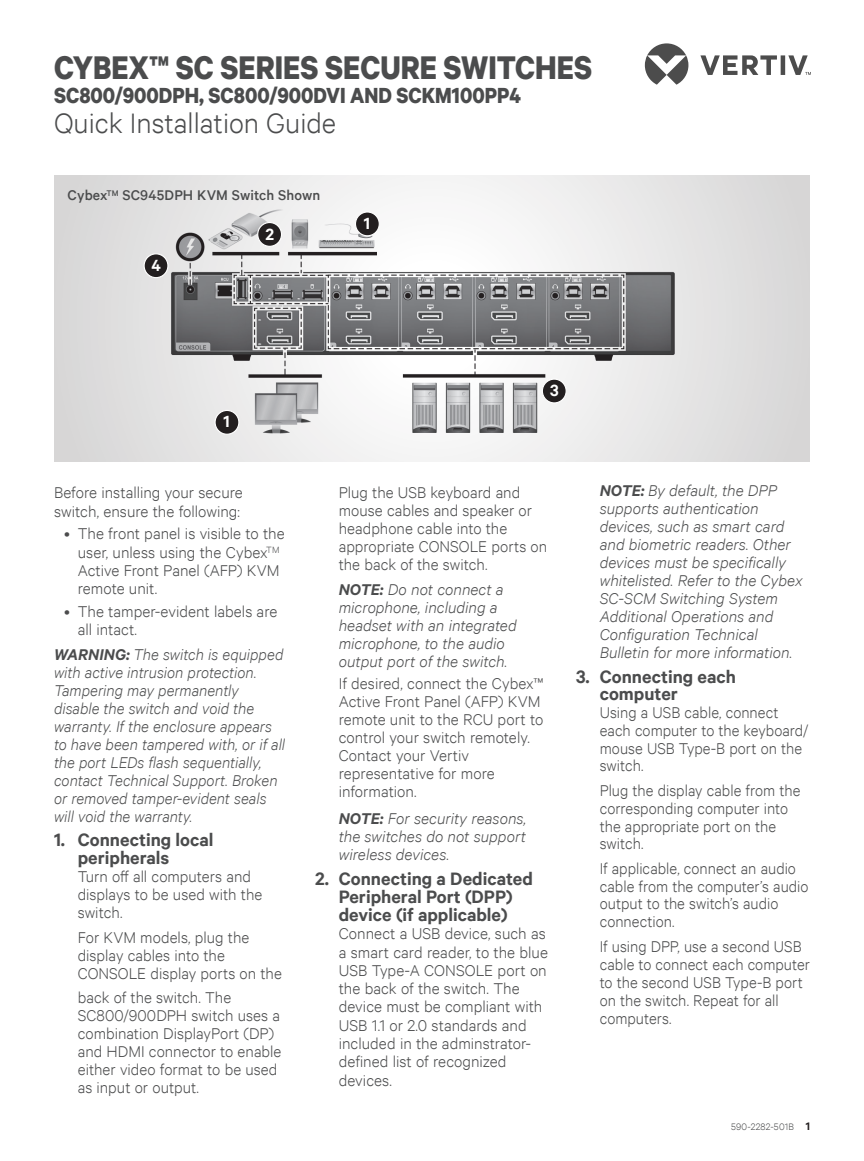
<style>
.page{position:relative;width:864px;height:1161px;background:#fff}
.page>*{position:absolute;margin:0;border:0;box-sizing:border-box;transform-origin:0 0}
.t1{font:700 31.5px "Calibre";color:#4b4c4d;scale:.9 1}
.t2{font:300 27px "Calibre";color:#4b4c4d}
.t3{font:700 21px "Calibre";color:#4b4c4d;scale:.9 1}
.t4{font:600 17.25px/18px "Calibre";color:#4b4c4d}
.t5{font:600 15.6px "Calibre";color:#fff}
.t6{font:300 15px/18px "Calibre";letter-spacing:.005em;color:#4b4c4d}
.t7{font:italic 300 15px/18px "Calibre";color:#4b4c4d}
.t8{font:500 13.5px "Calibre";letter-spacing:.01em;color:#4b4c4d}
.t9{font:300 9px "Calibre";letter-spacing:.02em;color:#4b4c4d}
.s1{font-weight:600}
.s2{font-weight:600;font-size:10.5px;color:#231f20}
</style>
<div class="page">
<svg style="left:645px;top:43px;width:166px;height:42px"></svg>
<svg style="left:54px;top:176px;width:756px;height:286px"></svg>
<div style="left:542px;top:379px;width:24px;height:24px;background:#231f20;border-radius:50%"></div>
<div style="left:542px;top:379px;width:25px;height:25px;border:1px solid #fff;border-radius:50%"></div>
<div style="left:355px;top:212px;width:24px;height:24px;background:#231f20;border-radius:50%"></div>
<div style="left:355px;top:211px;width:25px;height:25px;border:1px solid #fff;border-radius:50%"></div>
<div style="left:215px;top:410px;width:24px;height:24px;background:#231f20;border-radius:50%"></div>
<div style="left:214px;top:410px;width:25px;height:25px;border:1px solid #fff;border-radius:50%"></div>
<div style="left:258px;top:223px;width:24px;height:23px;background:#231f20;border-radius:50%"></div>
<div style="left:257px;top:222px;width:25px;height:25px;border:1px solid #fff;border-radius:50%"></div>
<div style="left:144px;top:254px;width:24px;height:24px;background:#231f20;border-radius:50%"></div>
<div style="left:144px;top:253px;width:25px;height:25px;border:1px solid #fff;border-radius:50%"></div>
<h1 class="t1" style="left:54px;top:45px;width:599px">CYBEX™ SC SERIES SECURE SWITCHES</h1>
<h3 class="t3" style="left:54px;top:80px;width:521px">SC800/900DPH, SC800/900DVI AND SCKM100PP4</h3>
<h2 class="t2" style="left:54px;top:105px;width:284px">Quick Installation Guide</h2>
<p class="t8" style="left:68px;top:186px;width:254px">Cybex<sup>TM</sup> SC945DPH KVM Switch Shown</p>
<p class="t5" style="left:265px;top:223px;width:10px">2</p>
<p class="t5" style="left:151px;top:254px;width:11px">4</p>
<p class="t5" style="left:364px;top:212px;width:8px">1</p>
<p class="t5" style="left:223px;top:411px;width:8px">1</p>
<p class="t6" style="left:54px;top:483px;width:190px">Before installing your secure switch, ensure the following:</p>
<p class="t6" style="left:78px;top:524px;width:208px;text-indent:-14px">• The front panel is visible to the user, unless using the Cybex<sup>TM<br></sup>Active Front Panel (AFP) KVM remote unit.</p>
<p class="t6" style="left:78px;top:602px;width:201px;text-indent:-14px">• The tamper-evident labels are all intact.</p>
<p class="t7" style="left:54px;top:644px;width:233px"><span class="s1">WARNING:</span> The switch is equipped with active intrusion protection.<br>Tampering may permanently disable the switch and void the warranty. If the enclosure appears to have been tampered with, or if all the port LEDs flash sequentially, contact Technical Support. Broken or removed tamper-evident seals will void the warranty.</p>
<p class="t4" style="left:78px;top:831px;width:137px;text-indent:-24px">1. Connecting local peripherals</p>
<p class="t6" style="left:78px;top:867px;width:186px">Turn off all computers and displays to be used with the switch.</p>
<p class="t6" style="left:78px;top:928px;width:206px">For KVM models, plug the display cables into the<br>CONSOLE display ports on the</p>
<p class="t6" style="left:78px;top:988px;width:205px">back of the switch. The<br>SC800/900DPH switch uses a combination DisplayPort (DP) and HDMI connector to enable either video format to be used as input or output.</p>
<p class="t5" style="left:550px;top:380px;width:10px">3</p>
<p class="t6" style="left:339px;top:483px;width:210px">Plug the USB keyboard and mouse cables and speaker or headphone cable into the appropriate CONSOLE ports on the back of the switch.</p>
<p class="t7" style="left:339px;top:580px;width:179px"><span class="s1">NOTE:</span> Do not connect a microphone, including a headset with an integrated microphone, to the audio output port of the switch.</p>
<p class="t6" style="left:339px;top:674px;width:206px">If desired, connect the Cybex™<br>Active Front Panel (AFP) KVM remote unit to the RCU port to control your switch remotely.<br>Contact your Vertiv representative for more information.</p>
<p class="t7" style="left:339px;top:809px;width:189px;text-align:justify"><span class="s1">NOTE:</span> For security reasons, the switches do not support wireless devices.</p>
<p class="t4" style="left:315px;top:869px;width:219px;text-align:center">2. Connecting a Dedicated<br>Peripheral Port (DPP) device (if applicable)</p>
<p class="t6" style="left:339px;top:924px;width:211px">Connect a USB device, such as a smart card reader, to the blue<br>USB Type-A CONSOLE port on the back of the switch. The device must be compliant with<br>USB 1.1 or 2.0 standards and included in the adminstrator&shy;defined list of recognized devices.</p>
<p class="t7" style="left:600px;top:481px;width:204px"><span class="s1">NOTE:</span> By default, the DPP supports authentication devices, such as smart card and biometric readers. Other devices must be specifically whitelisted. Refer to the Cybex<br>SC-SCM Switching System<br>Additional Operations and<br>Configuration Technical<br>Bulletin for more information.</p>
<p class="t4" style="left:600px;top:667px;width:138px;text-indent:-24px">3. Connecting each computer</p>
<p class="t6" style="left:600px;top:703px;width:210px">Using a USB cable, connect each computer to the keyboard/ mouse USB Type-B port on the switch.</p>
<p class="t6" style="left:600px;top:781px;width:202px">Plug the display cable from the corresponding computer into the appropriate port on the switch.</p>
<p class="t6" style="left:600px;top:859px;width:210px">If applicable, connect an audio cable from the computer’s audio output to the switch’s audio connection.</p>
<p class="t6" style="left:600px;top:937px;width:212px">If using DPP, use a second USB cable to connect each computer to the second USB Type-B port on the switch. Repeat for all computers.</p>
<p class="t9" style="left:731px;top:1121px;width:80px">590-2282-501B <span class="s2">1</span></p>
</div>
